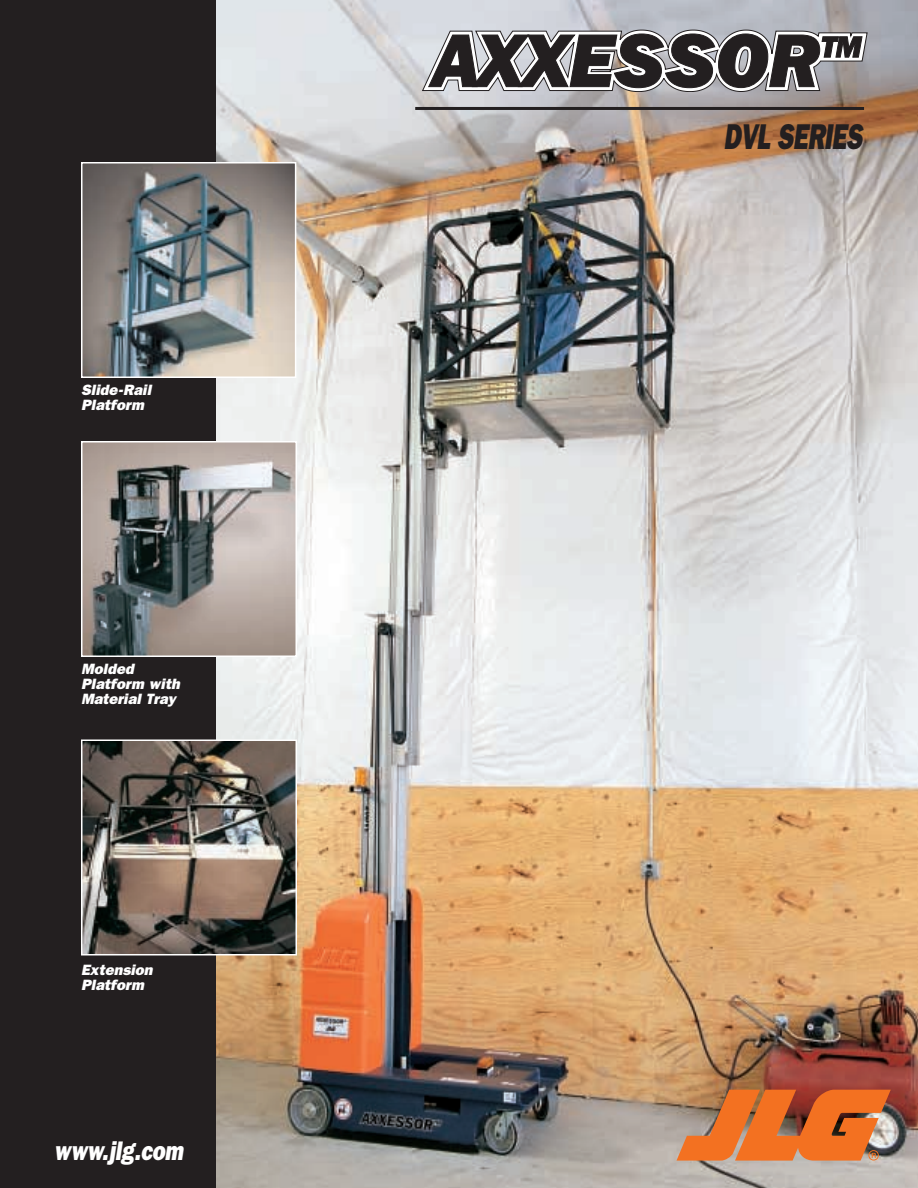
<style>
.page{position:relative;width:918px;height:1188px;background:#fff}
.page>*{position:absolute;margin:0;border:0;box-sizing:border-box;transform-origin:0 0}
.t1{font:italic 800 36px "Franklin Gothic";letter-spacing:-.025em;color:#231f20;scale:.7 1}
.t2{font:italic 800 27px "Franklin Gothic";letter-spacing:-.02em;color:#fff;scale:.8 1}
.t3{font:italic 800 15px/15px "Franklin Gothic";color:#fff}
</style>
<div class="page">
<img style="left:216px;top:0;width:702px;height:1188px">
<div style="left:0;top:0;width:216px;height:1188px;background:#231f20"></div>
<img style="left:84px;top:444px;width:210px;height:210px">
<div style="left:81px;top:441px;width:216px;height:216px;border:2px solid #fff"></div>
<img style="left:84px;top:743px;width:210px;height:210px">
<div style="left:81px;top:740px;width:216px;height:216px;border:2px solid #fff"></div>
<img style="left:84px;top:165px;width:209px;height:210px">
<div style="left:81px;top:162px;width:215px;height:216px;border:2px solid #fff"></div>
<img style="left:676px;top:1090px;width:215px;height:71px">
<svg style="left:422px;top:30px;width:446px;height:62px"></svg>
<hr style="left:415px;top:107px;width:449px;height:3px;background:#231f20">
<p class="t3" style="left:81px;top:384px;width:72px">Slide-Rail<br>Platform</p>
<p class="t3" style="left:81px;top:663px;width:100px">Molded<br>Platform with<br>Material Tray</p>
<p class="t3" style="left:81px;top:964px;width:73px">Extension<br>Platform</p>
<h2 class="t2" style="left:54px;top:1141px;width:163px">www.jlg.com</h2>
<h1 class="t1" style="left:724px;top:124px;width:200px">DVL SERIES</h1>
</div>
